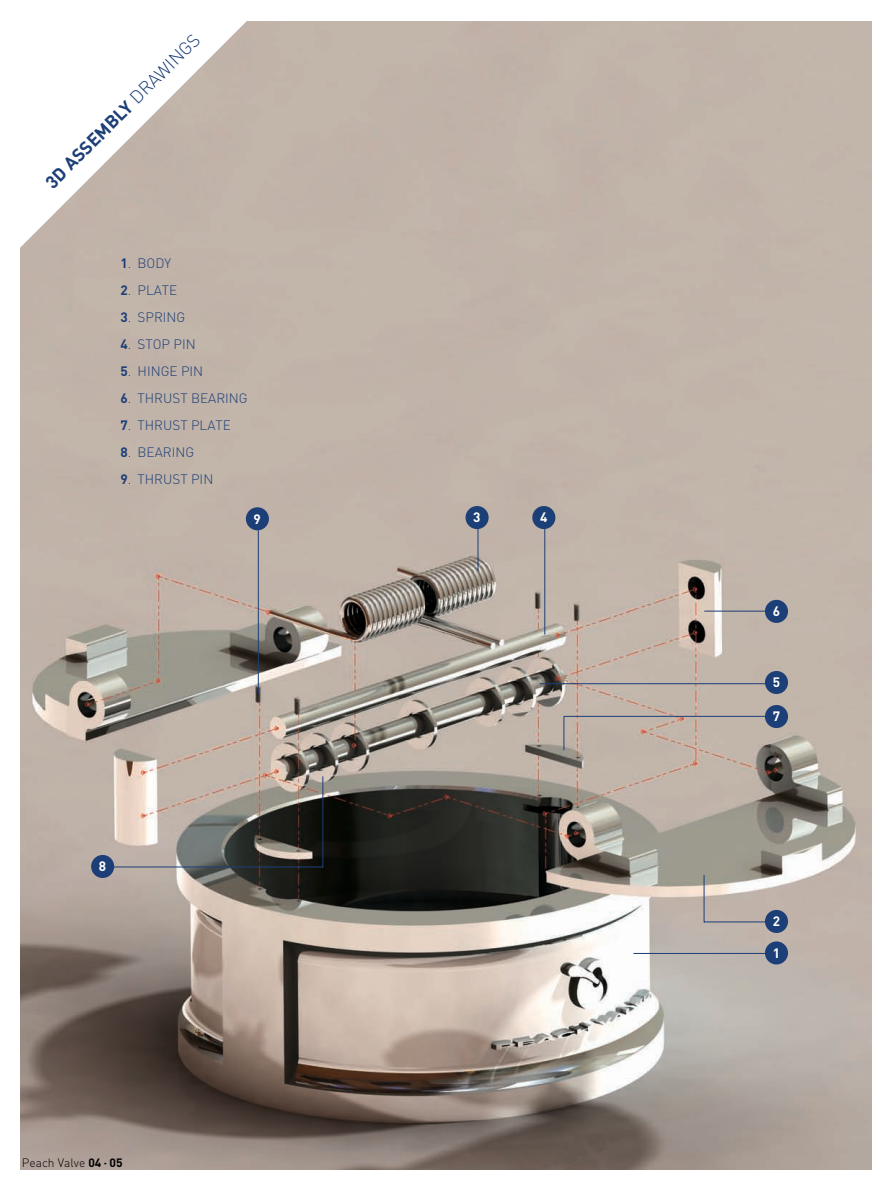
<style>
.page{position:relative;width:893px;height:1190px;background:#fff}
.page>*{position:absolute;margin:0;border:0;box-sizing:border-box;transform-origin:0 0}
.t1{font:700 18px "DIN";color:#1d3f77}
.t2{font:300 13.5px "DIN";color:#1d3f77}
.t3{font:700 13.5px "DIN";color:#fff}
.t4{font:300 12px "DIN";color:#000}
.s1{font-weight:300}
.s2{font-weight:700}
</style>
<div class="page">
<img style="left:20px;top:21px;width:851px;height:1148px">
<svg style="left:20px;top:21px;width:247px;height:246px;fill:#c2b5aa"></svg>
<hr style="left:633px;top:953px;width:144px;height:1px;background:#1d3f77">
<hr style="left:564px;top:716px;width:208px;height:1px;background:#1d3f77">
<hr style="left:539px;top:683px;width:232px;height:1px;background:#1d3f77">
<hr style="left:111px;top:866px;width:211px;height:1px;background:#1d3f77">
<hr style="left:563px;top:716px;width:1px;height:34px;background:#1d3f77">
<hr style="left:544px;top:525px;width:1px;height:109px;background:#1d3f77">
<hr style="left:704px;top:921px;width:68px;height:1px;background:#1d3f77">
<hr style="left:703px;top:875px;width:1px;height:47px;background:#1d3f77">
<hr style="left:322px;top:776px;width:1px;height:91px;background:#1d3f77">
<div style="left:765px;top:941px;width:23px;height:23px;background:#1d3f77;border-radius:50%"></div>
<div style="left:765px;top:910px;width:23px;height:23px;background:#1d3f77;border-radius:50%"></div>
<div style="left:765px;top:705px;width:23px;height:23px;background:#1d3f77;border-radius:50%"></div>
<hr style="left:704px;top:610px;width:73px;height:1px;background:#1d3f77">
<div style="left:765px;top:600px;width:23px;height:23px;background:#1d3f77;border-radius:50%"></div>
<div style="left:532px;top:506px;width:23px;height:23px;background:#1d3f77;border-radius:50%"></div>
<hr style="left:477px;top:520px;width:1px;height:51px;background:#1d3f77">
<div style="left:465px;top:506px;width:23px;height:23px;background:#1d3f77;border-radius:50%"></div>
<hr style="left:258px;top:521px;width:1px;height:173px;background:#1d3f77">
<div style="left:246px;top:507px;width:23px;height:23px;background:#1d3f77;border-radius:50%"></div>
<div style="left:91px;top:855px;width:23px;height:23px;background:#1d3f77;border-radius:50%"></div>
<div style="left:765px;top:671px;width:23px;height:23px;background:#1d3f77;border-radius:50%"></div>
<h1 class="t1" style="left:44px;top:181px;width:211px;rotate:-45deg">3D ASSEMBLY <span class="s1">DRAWINGS</span></h1>
<p class="t2" style="left:120px;top:258px;width:52px"><span class="s2">1</span>. BODY</p>
<p class="t2" style="left:120px;top:285px;width:58px"><span class="s2">2</span>. PLATE</p>
<p class="t2" style="left:120px;top:312px;width:66px"><span class="s2">3</span>. SPRING</p>
<p class="t2" style="left:120px;top:339px;width:77px"><span class="s2">4</span>. STOP PIN</p>
<p class="t2" style="left:120px;top:366px;width:84px"><span class="s2">5</span>. HINGE PIN</p>
<p class="t2" style="left:120px;top:393px;width:129px"><span class="s2">6</span>. THRUST BEARING</p>
<p class="t2" style="left:120px;top:420px;width:112px"><span class="s2">7</span>. THRUST PLATE</p>
<p class="t2" style="left:120px;top:447px;width:75px"><span class="s2">8</span>. BEARING</p>
<p class="t2" style="left:120px;top:474px;width:94px"><span class="s2">9</span>. THRUST PIN</p>
<p class="t3" style="left:253px;top:514px;width:9px">9</p>
<p class="t3" style="left:473px;top:513px;width:9px">3</p>
<p class="t3" style="left:540px;top:513px;width:9px">4</p>
<p class="t3" style="left:99px;top:861px;width:9px">8</p>
<p class="t4" style="left:22px;top:1158px;width:102px">Peach Valve <span class="s2">04 - 05</span></p>
<p class="t3" style="left:772px;top:606px;width:9px">6</p>
<p class="t3" style="left:772px;top:677px;width:9px">5</p>
<p class="t3" style="left:772px;top:711px;width:9px">7</p>
<p class="t3" style="left:772px;top:916px;width:9px">2</p>
<p class="t3" style="left:772px;top:948px;width:9px">1</p>
</div>
